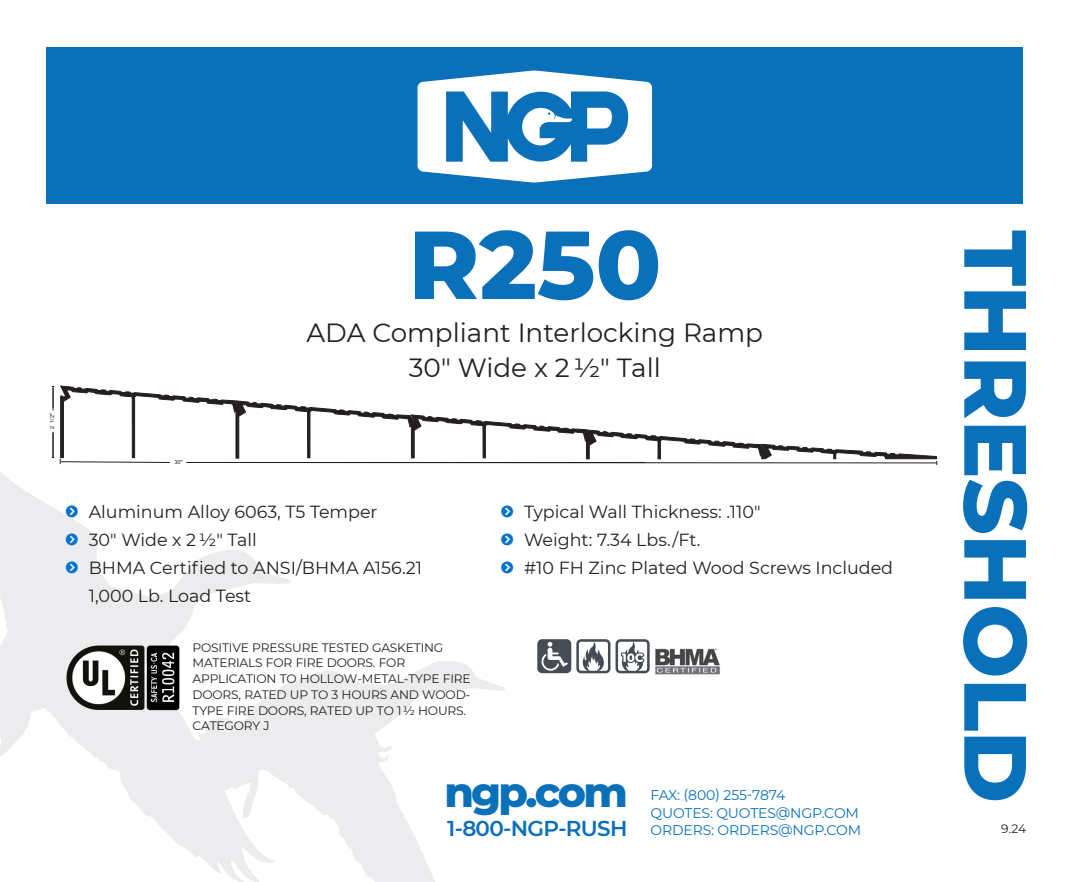
<style>
.page{position:relative;width:1071px;height:882px;background:#fff}
.page>*{position:absolute;margin:0;border:0;box-sizing:border-box;transform-origin:0 0}
.t1{font:800 96.25px "Montserrat";color:#0970b9}
.t2{font:800 88.02px "Montserrat";letter-spacing:-.01em;color:#0970b9}
.t3{font:800 42.52px "Montserrat";letter-spacing:-.065em;color:#0970b9}
.t4{font:26.25px "Montserrat";color:#231f20}
.t5{font:600 21.53px "Montserrat";letter-spacing:-.03em;color:#0970b9}
.t6{font:17.5px/28px "Montserrat";color:#231f20}
.t7{font:14px/17.5px "Montserrat";letter-spacing:-.01em;color:#0970b9}
.t8{font:12.25px/15.8px "Montserrat";letter-spacing:-.015em;color:#231f20}
.t9{font:5.6px "Arial";color:#231f20}
</style>
<div class="page">
<svg style="left:0;top:471px;width:505px;height:411px"></svg>
<div style="left:47px;top:47px;width:976px;height:157px;background:#0970b9"></div>
<svg style="left:418px;top:71px;width:234px;height:112px"></svg>
<img style="left:58px;top:637px;width:128px;height:81px">
<svg style="left:576px;top:639px;width:34px;height:34px"></svg>
<svg style="left:616px;top:639px;width:34px;height:34px"></svg>
<img style="left:655px;top:648px;width:65px;height:27px">
<div style="left:537px;top:639px;width:34px;height:34px;background:#464b54;border-radius:5px"></div>
<svg style="left:542px;top:642px;width:26px;height:29px"></svg>
<svg style="left:51px;top:386px;width:886px;height:79px"></svg>
<svg style="left:66px;top:506px;width:12px;height:11px"></svg>
<svg style="left:66px;top:534px;width:12px;height:11px"></svg>
<svg style="left:66px;top:562px;width:12px;height:11px"></svg>
<svg style="left:501px;top:506px;width:4px;height:11px"></svg>
<svg style="left:501px;top:534px;width:4px;height:11px"></svg>
<svg style="left:501px;top:562px;width:4px;height:11px"></svg>
<p class="t9" style="left:49px;top:429px;width:17px;rotate:-90deg">2 1/2"</p>
<p class="t9" style="left:174px;top:459px;width:10px">30"</p>
<p class="t1" style="left:408px;top:194px;width:255px">R250</p>
<p class="t4" style="left:306px;top:314px;width:458px">ADA Compliant Interlocking Ramp</p>
<p class="t4" style="left:409px;top:349px;width:254px">30" Wide x 2 1/2" Tall</p>
<p class="t6" style="left:89px;top:497px;width:290px">Aluminum Alloy 6063, T5 Temper</p>
<p class="t6" style="left:89px;top:525px;width:170px">30" Wide x 2 1/2" Tall</p>
<p class="t6" style="left:89px;top:553px;width:335px">BHMA Certified to ANSI/BHMA A156.21<br>1,000 Lb. Load Test</p>
<p class="t8" style="left:192px;top:639px;width:280px">POSITIVE PRESSURE TESTED GASKETING MATERIALS FOR FIRE DOORS. FOR APPLICATION TO HOLLOW-METAL-TYPE FIRE DOORS, RATED UP TO 3 HOURS AND WOOD-TYPE FIRE DOORS, RATED UP TO 1 1/2 HOURS.</p>
<p class="t8" style="left:192px;top:718px;width:79px">CATEGORY J</p>
<p class="t6" style="left:524px;top:497px;width:238px">Typical Wall Thickness: .110"</p>
<p class="t6" style="left:524px;top:525px;width:178px">Weight: 7.34 Lbs./Ft.</p>
<p class="t6" style="left:524px;top:553px;width:371px">#10 FH Zinc Plated Wood Screws Included</p>
<p class="t3" style="left:444px;top:761px;width:185px">ngp.com</p>
<p class="t5" style="left:447px;top:813px;width:182px">1-800-NGP-RUSH</p>
<p class="t7" style="left:650px;top:786px;width:210px">FAX: (800) 255-7874<br>QUOTES: QUOTES@NGP.COM</p>
<p class="t7" style="left:650px;top:821px;width:212px">ORDERS: ORDERS@NGP.COM</p>
<p class="t2" style="left:1060px;top:230px;width:575px;rotate:90deg">THRESHOLD</p>
<p class="t8" style="left:1001px;top:821px;width:27px">9.24</p>
</div>
